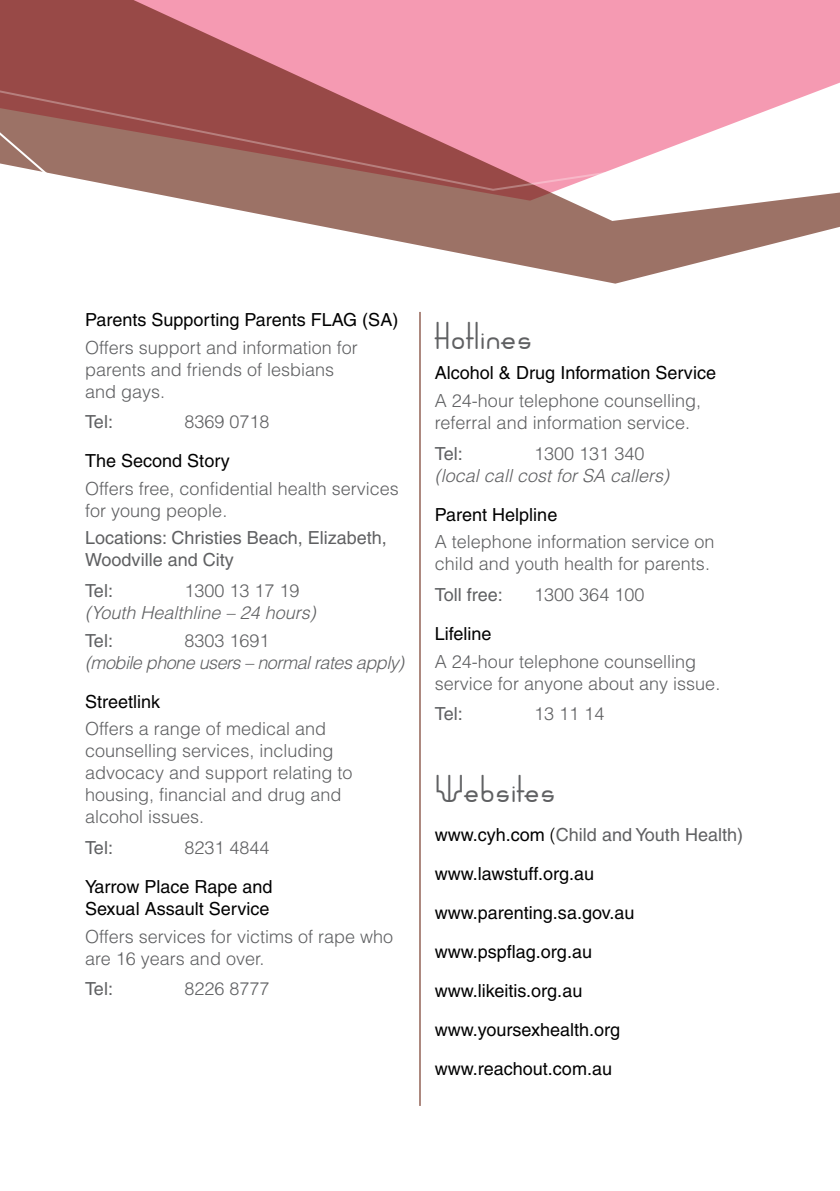
<style>
.page{position:relative;width:840px;height:1191px;background:#fff}
.page>*{position:absolute;margin:0;border:0;box-sizing:border-box;transform-origin:0 0}
.t1{font:40px "Sanserifing";color:#5f6062}
.t2{font:300 18px/22px "Helvetica";color:#5f6062}
.t3{font:18px/39px "Helvetica";color:#000}
.t4{font:18px/22px "Helvetica";color:#5f6062}
.t5{font:italic 300 18px "Helvetica";color:#5f6062}
.t6{font:italic 300 18px "Helvetica";letter-spacing:-.03em;color:#5f6062}
.s1{font-weight:300}
.s2{color:#5f6062}
</style>
<div class="page">
<svg style="left:88px;top:0;width:751px;height:284px"></svg>
<svg style="left:88px;top:17px;width:737px;height:189px;background:#d38e98"></svg>
<svg style="left:0;top:0;width:88px;height:181px;background:#9f605b"></svg>
<hr style="left:419px;top:312px;width:1px;height:794px;background:#5b1400">
<p class="t3" style="left:85px;top:300px;width:314px">Parents Supporting Parents FLAG (SA)</p>
<p class="t2" style="left:85px;top:336px;width:274px">Offers support and information for parents and friends of lesbians and gays.</p>
<p class="t4" style="left:85px;top:411px;width:29px">Tel:</p>
<p class="t2" style="left:184px;top:410px;width:87px">8369 0718</p>
<p class="t3" style="left:85px;top:441px;width:146px">The Second Story</p>
<p class="t2" style="left:85px;top:477px;width:315px">Offers free, confidential health services for young people.</p>
<p class="t4" style="left:85px;top:527px;width:303px">Locations: Christies Beach, Elizabeth,<br>Woodville and City</p>
<p class="t4" style="left:85px;top:579px;width:29px">Tel:</p>
<p class="t2" style="left:184px;top:579px;width:117px">1300 13 17 19</p>
<p class="t5" style="left:85px;top:601px;width:232px">(Youth Healthline – 24 hours)</p>
<p class="t4" style="left:85px;top:629px;width:29px">Tel:</p>
<p class="t2" style="left:184px;top:629px;width:87px">8303 1691</p>
<p class="t6" style="left:85px;top:651px;width:320px">(mobile phone users – normal rates apply)</p>
<p class="t3" style="left:85px;top:682px;width:77px">Streetlink</p>
<p class="t2" style="left:85px;top:718px;width:269px">Offers a range of medical and counselling services, including advocacy and support relating to housing, financial and drug and alcohol issues.</p>
<p class="t4" style="left:85px;top:836px;width:29px">Tel:</p>
<p class="t2" style="left:184px;top:836px;width:87px">8231 4844</p>
<p class="t3" style="left:85px;top:875px;width:189px;line-height:22px">Yarrow Place Rape and<br>Sexual Assault Service</p>
<p class="t2" style="left:85px;top:925px;width:309px">Offers services for victims of rape who are 16 years and over.</p>
<p class="t4" style="left:85px;top:977px;width:29px">Tel:</p>
<p class="t2" style="left:184px;top:977px;width:87px">8226 8777</p>
<h1 class="t1" style="left:434px;top:312px;width:99px">Hotlines</h1>
<p class="t3" style="left:434px;top:353px;width:282px">Alcohol &amp; Drug Information Service</p>
<p class="t2" style="left:434px;top:389px;width:268px">A 24-hour telephone counselling, referral and information service.</p>
<p class="t4" style="left:434px;top:442px;width:29px">Tel:</p>
<p class="t2" style="left:534px;top:442px;width:112px">1300 131 340</p>
<p class="t5" style="left:434px;top:464px;width:236px">(local call cost for SA callers)</p>
<p class="t3" style="left:434px;top:495px;width:124px">Parent Helpline</p>
<p class="t2" style="left:434px;top:531px;width:281px">A telephone information service on child and youth health for parents.</p>
<p class="t4" style="left:434px;top:583px;width:69px">Toll free:</p>
<p class="t2" style="left:534px;top:583px;width:112px">1300 364 100</p>
<p class="t3" style="left:434px;top:614px;width:58px">Lifeline</p>
<p class="t2" style="left:434px;top:650px;width:287px">A 24-hour telephone counselling service for anyone about any issue.</p>
<p class="t4" style="left:434px;top:702px;width:29px">Tel:</p>
<p class="t2" style="left:534px;top:702px;width:72px">13 11 14</p>
<h1 class="t1" style="left:434px;top:765px;width:122px">Websites</h1>
<p class="t3" style="left:434px;top:815px;width:309px">www.cyh.com <span class="s1">(</span><span class="s2">Child and Youth Health) </span>www.lawstuff.org.au www.parenting.sa.gov.au www.pspflag.org.au www.likeitis.org.au www.yoursexhealth.org www.reachout.com.au</p>
</div>
